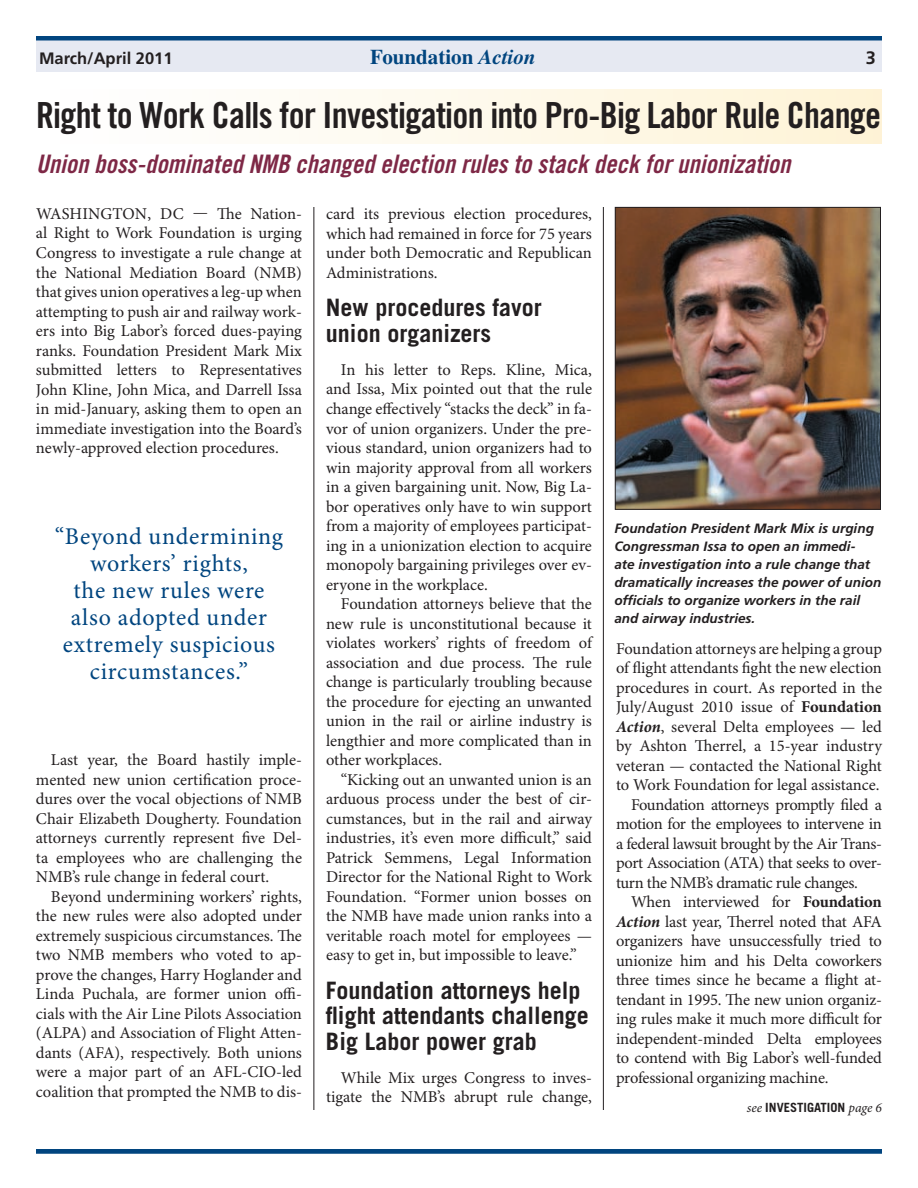
<style>
.page{position:relative;width:918px;height:1188px;background:#fff}
.page>*{position:absolute;margin:0;border:0;box-sizing:border-box;transform-origin:0 0}
.t1{font:36px "Trade Gothic LT Std Bd Cn 20";letter-spacing:-.02em;color:#231f20}
.t2{font:25.5px "Trade Gothic LT Std Bd Cn 20 Obl";color:#7e2846}
.t3{font:700 24px/25.5px "Trade Gothic LT Std";color:#231f20}
.t4{font:24px/27px "Minion Pro";letter-spacing:.03em;color:#01457f;text-align:center}
.t5{font:700 21px "Times LT Std";color:#01457f}
.t6{font:700 18px "Frutiger LT Std";color:#231f20}
.t7{font:16.5px/19.5px "Minion Pro";letter-spacing:-.01em;color:#231f20;text-align:justify}
.t8{font:700 16.5px "Frutiger LT Std";color:#231f20}
.t9{font:italic 700 13.5px/18px "Frutiger LT Std";color:#231f20}
.t10{font:700 12.75px "Trade Gothic LT Std";color:#231f20}
.s1{font-style:italic}
.s2{font-weight:700}
.s3{font-weight:700;font-style:italic}
.s4{font-family:"Minion Pro";font-weight:400;font-style:italic;font-size:13.5px}
</style>
<div class="page">
<div style="left:36px;top:38px;width:846px;height:34px;background:#e6e9f2"></div>
<hr style="left:36px;top:36px;width:846px;height:4px;background:#01457f">
<hr style="left:314px;top:207px;width:1px;height:903px;background:#231f20">
<hr style="left:603px;top:207px;width:1px;height:903px;background:#231f20">
<div style="left:36px;top:89px;width:846px;height:54px;background:linear-gradient(to right,#feffff,#fef3d7)"></div>
<div style="left:36px;top:1149px;width:846px;height:5px;background:#01457f"></div>
<img style="left:617px;top:209px;width:262px;height:299px">
<div style="left:615px;top:207px;width:266px;height:303px;border:1px solid #231f20"></div>
<p class="t8" style="left:39px;top:48px;width:135px">March/April 2011</p>
<p class="t5" style="left:370px;top:44px;width:167px">Foundation <span class="s1">Action</span></p>
<p class="t6" style="left:866px;top:47px;width:12px">3</p>
<h1 class="t1" style="left:36px;top:94px;width:847px">Right to Work Calls for Investigation into Pro-Big Labor Rule Change</h1>
<h2 class="t2" style="left:36px;top:149px;width:756px">Union boss-dominated NMB changed election rules to stack deck for unionization</h2>
<p class="t7" style="left:36px;top:205px;width:268px">WASHINGTON, DC — The Nation&shy;al Right to Work Foundation is urging Congress to investigate a rule change at the National Mediation Board (NMB) that gives union operatives a leg-up when attempting to push air and railway work&shy;ers into Big Labor’s forced dues-paying ranks. Foundation President Mark Mix submitted letters to Representatives John Kline, John Mica, and Darrell Issa in mid-January, asking them to open an immediate investigation into the Board’s newly-approved election procedures.</p>
<h3 class="t4" style="left:55px;top:524px;width:230px">“Beyond undermining workers’ rights,<br>the new rules were also adopted under extremely suspicious circumstances.”</h3>
<p class="t7" style="left:36px;top:751px;width:268px;text-indent:15px">Last year, the Board hastily imple&shy;mented new union certification proce&shy;dures over the vocal objections of NMB Chair Elizabeth Dougherty. Foundation attorneys currently represent five Del&shy;ta employees who are challenging the NMB’s rule change in federal court.</p>
<p class="t7" style="left:36px;top:887px;width:268px;text-indent:15px">Beyond undermining workers’ rights, the new rules were also adopted under extremely suspicious circumstances. The two NMB members who voted to ap&shy;prove the changes, Harry Hoglander and Linda Puchala, are former union offi&shy;cials with the Air Line Pilots Association (ALPA) and Association of Flight Atten&shy;dants (AFA), respectively. Both unions were a major part of an AFL-CIO-led coalition that prompted the NMB to dis-</p>
<p class="t7" style="left:326px;top:205px;width:268px">card its previous election procedures, which had remained in force for 75 years under both Democratic and Republican Administrations.</p>
<h3 class="t3" style="left:326px;top:295px;width:217px">New procedures favor union organizers</h3>
<p class="t7" style="left:326px;top:361px;width:268px;text-indent:15px">In his letter to Reps. Kline, Mica, and Issa, Mix pointed out that the rule change effectively “stacks the deck” in fa&shy;vor of union organizers. Under the pre&shy;vious standard, union organizers had to win majority approval from all workers in a given bargaining unit. Now, Big La&shy;bor operatives only have to win support from a majority of employees participat&shy;ing in a unionization election to acquire monopoly bargaining privileges over ev&shy;eryone in the workplace.</p>
<p class="t7" style="left:326px;top:595px;width:268px;text-indent:15px">Foundation attorneys believe that the new rule is unconstitutional because it violates workers’ rights of freedom of association and due process. The rule change is particularly troubling because the procedure for ejecting an unwanted union in the rail or airline industry is lengthier and more complicated than in other workplaces.</p>
<p class="t7" style="left:326px;top:770px;width:268px;text-indent:15px">“Kicking out an unwanted union is an arduous process under the best of cir&shy;cumstances, but in the rail and airway industries, it’s even more difficult,” said Patrick Semmens, Legal Information Director for the National Right to Work Foundation. “Former union bosses on the NMB have made union ranks into a veritable roach motel for employees — easy to get in, but impossible to leave.”</p>
<h3 class="t3" style="left:326px;top:977px;width:264px">Foundation attorneys help flight attendants challenge<br>Big Labor power grab</h3>
<p class="t7" style="left:326px;top:1069px;width:267px;text-align:right">While Mix urges Congress to inves&shy;tigate the NMB’s abrupt rule change,</p>
<p class="t9" style="left:614px;top:520px;width:268px">Foundation President Mark Mix is urging Congressman Issa to open an immedi-<br>ate investigation into a rule change that dramatically increases the power of union officials to organize workers in the rail and airway industries.</p>
<p class="t7" style="left:616px;top:639px;width:267px">Foundation attorneys are helping a group</p>
<p class="t7" style="left:616px;top:659px;width:267px">of flight attendants fight the new election</p>
<p class="t7" style="left:616px;top:678px;width:268px">procedures in court. As reported in the</p>
<p class="t7" style="left:616px;top:698px;width:267px">July/August 2010 issue of <span class="s2">Foundation</span></p>
<p class="t7" style="left:616px;top:717px;width:267px"><span class="s3">Action</span>, several Delta employees — led</p>
<p class="t7" style="left:616px;top:737px;width:267px">by Ashton Therrel, a 15-year industry</p>
<p class="t7" style="left:616px;top:756px;width:267px">veteran — contacted the National Right</p>
<p class="t7" style="left:616px;top:776px;width:265px">to Work Foundation for legal assistance.</p>
<p class="t7" style="left:631px;top:795px;width:252px">Foundation attorneys promptly filed a</p>
<p class="t7" style="left:616px;top:815px;width:268px">motion for the employees to intervene in</p>
<p class="t7" style="left:616px;top:834px;width:268px">a federal lawsuit brought by the Air Trans-</p>
<p class="t7" style="left:616px;top:854px;width:267px">port Association (ATA) that seeks to over-</p>
<p class="t7" style="left:616px;top:873px;width:244px">turn the NMB’s dramatic rule changes.</p>
<p class="t7" style="left:631px;top:893px;width:252px">When interviewed for <span class="s2">Foundation</span></p>
<p class="t7" style="left:616px;top:912px;width:267px"><span class="s3">Action</span> last year, Therrel noted that AFA</p>
<p class="t7" style="left:616px;top:932px;width:268px">organizers have unsuccessfully tried to</p>
<p class="t7" style="left:616px;top:951px;width:267px">unionize him and his Delta coworkers</p>
<p class="t7" style="left:616px;top:971px;width:268px">three times since he became a flight at-</p>
<p class="t7" style="left:616px;top:990px;width:268px">tendant in 1995. The new union organiz-</p>
<p class="t7" style="left:616px;top:1010px;width:268px">ing rules make it much more difficult for</p>
<p class="t7" style="left:616px;top:1029px;width:267px">independent-minded Delta employees</p>
<p class="t7" style="left:616px;top:1049px;width:268px">to contend with Big Labor’s well-funded</p>
<p class="t7" style="left:616px;top:1068px;width:214px">professional organizing machine.</p>
<p class="t10" style="left:747px;top:1099px;width:137px"><span class="s4">see</span> INveSTIgaTION <span class="s4">page 6</span></p>
</div>
